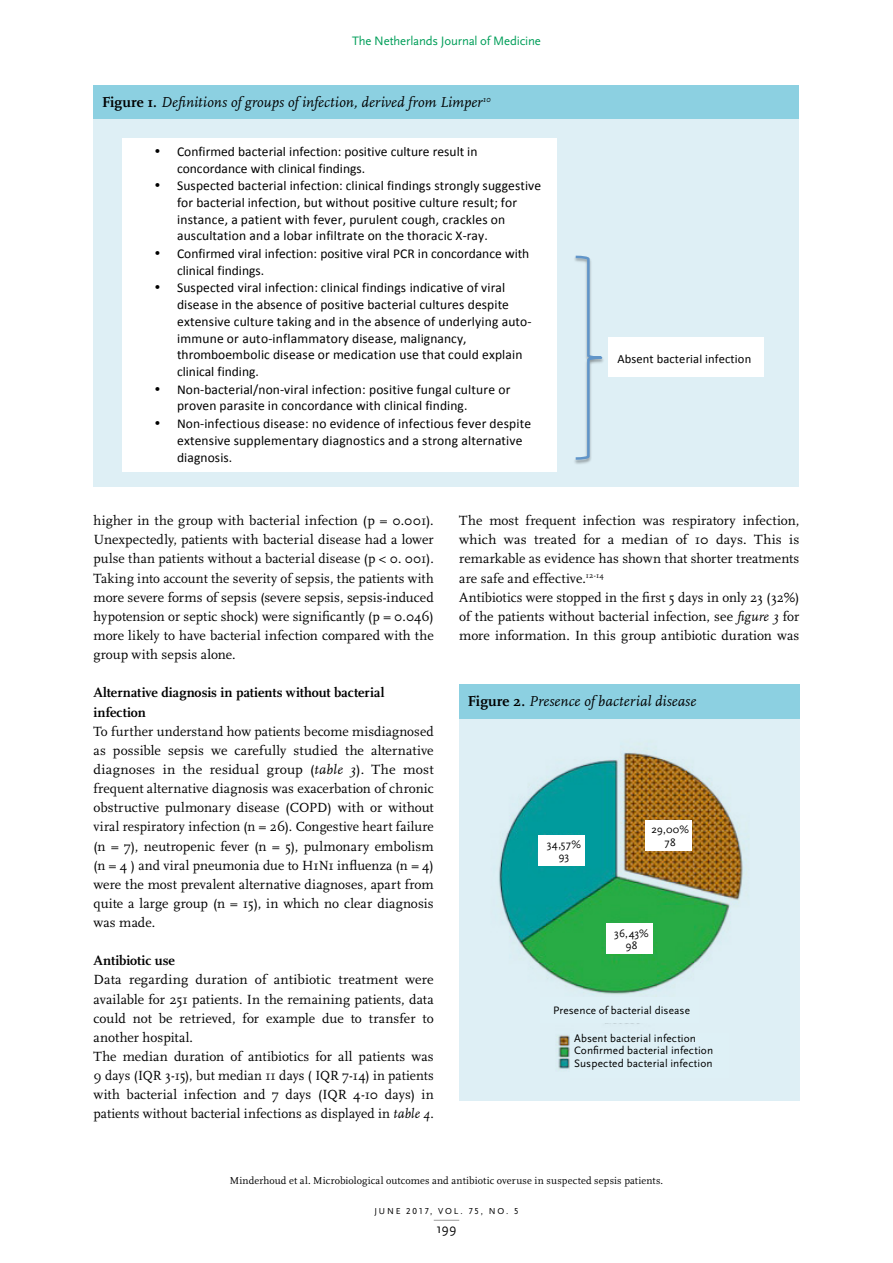
<style>
.page{position:relative;width:893px;height:1263px;background:#fff}
.page>*{position:absolute;margin:0;border:0;box-sizing:border-box;transform-origin:0 0}
.t1{font:italic 15px "Scala";letter-spacing:.01em;color:#000}
.brood{font:13.8px/19.2px "Scala";letter-spacing:.005em;color:#000;text-align:justify}
.tussenkop_2{font:700 13.8px/19.2px "Scala";letter-spacing:.005em;color:#000}
.t2{font:13.5px/16.8px "Calibri";letter-spacing:.01em;color:#000}
.t3{font:13.5px "Scala Sans";color:#000}
.t4{font:12.75px "Scala Sans";letter-spacing:-.01em;color:#009e59}
.t5{font:12.45px "Calibri";letter-spacing:.01em;color:#000}
.tabel_brood{font:11.25px/12.3px "Scala Sans";letter-spacing:.01em;color:#000;text-align:center}
.runningtitle{font:10.5px "Scala";letter-spacing:.01em;color:#000}
.t6{font:9px "Scala Sans Caps";letter-spacing:.2em;color:#000}
.s1{font-weight:700;font-style:normal}
.s2{font-style:italic}
</style>
<div class="page">
<svg style="left:434px;top:1220px;width:25px;height:1px"></svg>
<div style="left:94px;top:85px;width:705px;height:35px;background:#8cd0e1"></div>
<div style="left:94px;top:120px;width:705px;height:367px;background:#deeff5"></div>
<div style="left:123px;top:138px;width:433px;height:334px;background:#fff"></div>
<div style="left:608px;top:337px;width:155px;height:40px;background:#fff"></div>
<img style="left:574px;top:461px;width:16px;height:3px">
<svg style="left:574px;top:255px;width:29px;height:206px"></svg>
<div style="left:459px;top:685px;width:340px;height:34px;background:#8cd0e1"></div>
<div style="left:459px;top:719px;width:340px;height:381px;background:#deeff5"></div>
<img style="left:499px;top:752px;width:248px;height:317px">
<div style="left:570px;top:1033px;width:159px;height:45px;background:#def0f6"></div>
<div style="left:540px;top:997px;width:159px;height:26px;background:#def0f6"></div>
<div style="left:538px;top:835px;width:47px;height:30px;background:#fff"></div>
<div style="left:645px;top:820px;width:46px;height:30px;background:#fff"></div>
<div style="left:606px;top:923px;width:47px;height:31px;background:#fff"></div>
<p class="t4" style="left:352px;top:34px;width:190px">The Netherlands Journal of Medicine</p>
<p class="t1" style="left:102px;top:94px;width:390px"><span class="s1">Figure 1.</span> Definitions of groups of infection, derived from Limper<sup>10</sup></p>
<p class="t2" style="left:177px;top:143px;width:302px;text-indent:-23px">• Confirmed bacterial infection: positive culture result in concordance with clinical findings.</p>
<p class="t2" style="left:177px;top:178px;width:366px;text-indent:-22px">• Suspected bacterial infection: clinical findings strongly suggestive for bacterial infection, but without positive culture result; for instance, a patient with fever, purulent cough, crackles on auscultation and a lobar infiltrate on the thoracic X-ray.</p>
<p class="t2" style="left:177px;top:246px;width:354px;text-indent:-23px">• Confirmed viral infection: positive viral PCR in concordance with clinical findings.</p>
<p class="t2" style="left:177px;top:279px;width:356px;text-indent:-22px">• Suspected viral infection: clinical findings indicative of viral disease in the absence of positive bacterial cultures despite extensive culture taking and in the absence of underlying auto&shy;immune or auto-inflammatory disease, malignancy, thromboembolic disease or medication use that could explain clinical finding.</p>
<p class="t2" style="left:177px;top:381px;width:335px;text-indent:-23px">• Non-bacterial/non-viral infection: positive fungal culture or proven parasite in concordance with clinical finding.</p>
<p class="t2" style="left:177px;top:415px;width:356px;text-indent:-23px">• Non-infectious disease: no evidence of infectious fever despite extensive supplementary diagnostics and a strong alternative diagnosis.</p>
<p class="t5" style="left:617px;top:350px;width:135px">Absent bacterial infection</p>
<p class="brood" style="left:94px;top:511px;width:342px">higher in the group with bacterial infection (p = 0.001).<br>Unexpectedly, patients with bacterial disease had a lower pulse than patients without a bacterial disease (p &lt; 0. 001).</p>
<p class="brood" style="left:94px;top:569px;width:342px">Taking into account the severity of sepsis, the patients with more severe forms of sepsis (severe sepsis, sepsis-induced hypotension or septic shock) were significantly (p = 0.046) more likely to have bacterial infection compared with the group with sepsis alone.</p>
<p class="tussenkop_2" style="left:94px;top:683px;width:292px">Alternative diagnosis in patients without bacterial infection</p>
<p class="brood" style="left:94px;top:722px;width:342px">To further understand how patients become misdiagnosed as possible sepsis we carefully studied the alternative diagnoses in the residual group (<span class="s2">table 3</span>). The most frequent alternative diagnosis was exacerbation of chronic obstructive pulmonary disease (COPD) with or without viral respiratory infection (n = 26). Congestive heart failure (n = 7), neutropenic fever (n = 5), pulmonary embolism (n = 4 ) and viral pneumonia due to H1N1 influenza (n = 4) were the most prevalent alternative diagnoses, apart from quite a large group (n = 15), in which no clear diagnosis was made.</p>
<p class="tussenkop_2" style="left:94px;top:951px;width:83px">Antibiotic use</p>
<p class="brood" style="left:94px;top:970px;width:342px">Data regarding duration of antibiotic treatment were available for 251 patients. In the remaining patients, data could not be retrieved, for example due to transfer to another hospital.</p>
<p class="brood" style="left:94px;top:1047px;width:342px">The median duration of antibiotics for all patients was 9 days (IQR 3-15), but median 11 days ( IQR 7-14) in patients with bacterial infection and 7 days (IQR 4-10 days) in patients without bacterial infections as displayed in <span class="s2">table 4</span>.</p>
<p class="brood" style="left:459px;top:511px;width:342px">The most frequent infection was respiratory infection, which was treated for a median of 10 days. This is remarkable as evidence has shown that shorter treatments are safe and effective.<sup>12-14</sup></p>
<p class="brood" style="left:459px;top:588px;width:342px">Antibiotics were stopped in the first 5 days in only 23 (32%) of the patients without bacterial infection, see <span class="s2">figure 3</span> for more information. In this group antibiotic duration was</p>
<p class="t1" style="left:468px;top:694px;width:230px"><span class="s1">Figure 2.</span> Presence of bacterial disease</p>
<p class="tabel_brood" style="left:547px;top:838px;width:36px">34,57%<br>93</p>
<p class="tabel_brood" style="left:651px;top:823px;width:39px">29,00%<br>78</p>
<p class="tabel_brood" style="left:614px;top:927px;width:36px">36,43%<br>98</p>
<p class="tabel_brood" style="left:553px;top:1004px;width:138px">Presence of bacterial disease</p>
<p class="tabel_brood" style="left:574px;top:1032px;width:124px">Absent bacterial infection</p>
<p class="tabel_brood" style="left:574px;top:1044px;width:141px">Confirmed bacterial infection</p>
<p class="tabel_brood" style="left:574px;top:1057px;width:140px">Suspected bacterial infection</p>
<p class="runningtitle" style="left:230px;top:1174px;width:435px">Minderhoud et al. Microbiological outcomes and antibiotic overuse in suspected sepsis patients.</p>
<p class="t6" style="left:374px;top:1206px;width:146px">JUNE 2017, VOL. 75, NO. 5</p>
<p class="t3" style="left:437px;top:1221px;width:21px">199</p>
</div>
